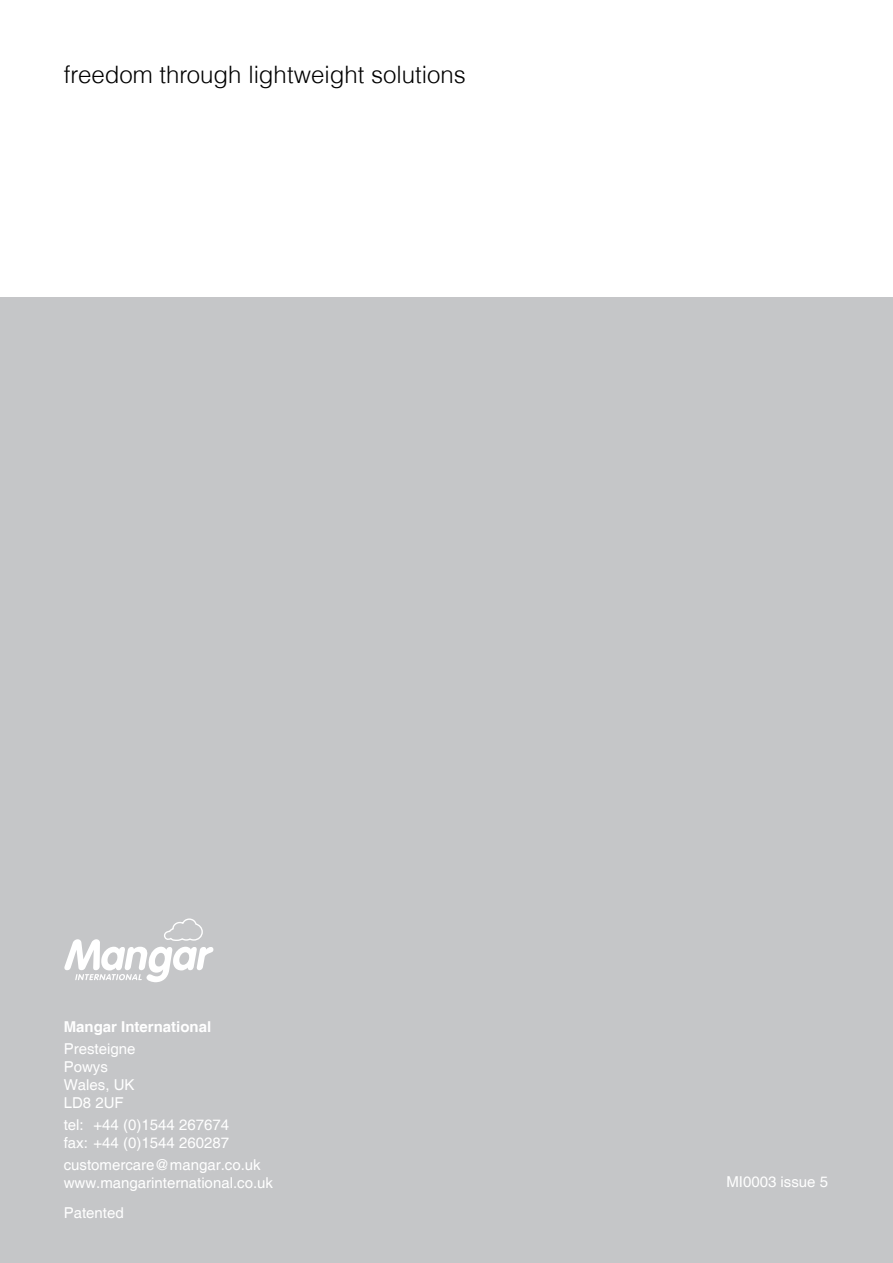
<style>
.page{position:relative;width:893px;height:1263px;background:#fff}
.page>*{position:absolute;margin:0;border:0;box-sizing:border-box;transform-origin:0 0}
.t1{font:300 24px "Helvetica";color:#000}
.t2{font:15px/18px "Helvetica";color:#fff}
.t3{font:700 15px "Helvetica";color:#fff}
</style>
<div class="page">
<div style="left:0;top:298px;width:893px;height:965px;background:#c5c6c8"></div>
<svg style="left:64px;top:918px;width:149px;height:64px"></svg>
<h1 class="t1" style="left:64px;top:59px;width:403px">freedom through lightweight solutions</h1>
<p class="t3" style="left:64px;top:1017px;width:149px">Mangar International</p>
<p class="t2" style="left:64px;top:1040px;width:73px">Presteigne<br>Powys<br>Wales, UK<br>LD8 2UF</p>
<p class="t2" style="left:64px;top:1116px;width:167px">tel: +44 (0)1544 267674 fax: +44 (0)1544 260287</p>
<p class="t2" style="left:64px;top:1156px;width:211px">customercare@mangar.co.uk www.mangarinternational.co.uk</p>
<p class="t2" style="left:64px;top:1205px;width:62px">Patented</p>
<p class="t2" style="left:726px;top:1174px;width:103px">MI0003 issue 5</p>
</div>
